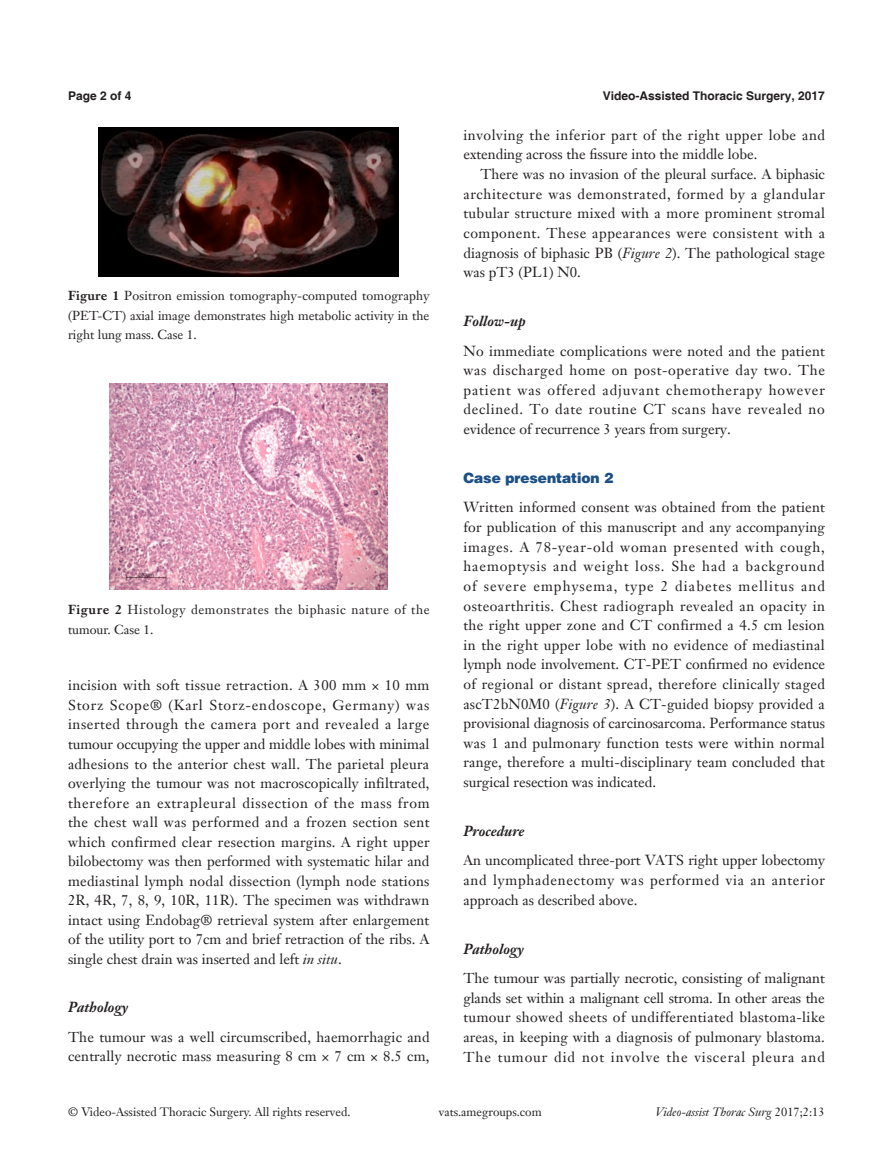
<style>
.page{position:relative;width:893px;height:1170px;background:#fff}
.page>*{position:absolute;margin:0;border:0;box-sizing:border-box;transform-origin:0 0}
.t1{font:14.25px/19.6px "Janson Text LT";letter-spacing:.005em;color:#231f20;text-align:justify}
.t2{font:14.25px/19.6px "Janson Text LT";letter-spacing:.035em;color:#231f20}
.二级标题斜体-6_5{font:italic 700 14.25px "Janson Text LT";color:#231f20}
.一级标题-6_5{font:900 14.25px "Helvetica";color:#1c5085}
.二级标题下沉{font:12.75px/19.5px "Janson Text LT";color:#231f20;text-align:justify}
.二级标题下沉-2{font:12.75px/19.5px "Janson Text LT";letter-spacing:.045em;color:#231f20}
.t3{font:12px "Janson Text LT";color:#231f20}
.t4{font:700 12px "Helvetica";color:#231f20}
.t5{font:italic 12px "Janson Text LT";color:#231f20}
.s1{font-weight:700}
.s2{font-style:italic}
.s3{font-style:normal}
</style>
<div class="page">
<img style="left:99px;top:128px;width:300px;height:148px">
<img style="left:110px;top:383px;width:278px;height:206px">
<p class="t4" style="left:68px;top:88px;width:65px">Page 2 of 4</p>
<p class="t4" style="left:603px;top:88px;width:224px">Video-Assisted Thoracic Surgery, 2017</p>
<p class="二级标题下沉" style="left:68px;top:286px;width:363px"><span class="s1">Figure 1</span> Positron emission tomography-computed tomography (PET-CT) axial image demonstrates high metabolic activity in the right lung mass. Case 1.</p>
<p class="二级标题下沉-2" style="left:68px;top:600px;width:363px"><span class="s1">Figure 2</span> Histology demonstrates the biphasic nature of the tumour. Case 1.</p>
<p class="t1" style="left:68px;top:675px;width:363px">incision with soft tissue retraction. A 300 mm × 10 mm Storz Scope® (Karl Storz-endoscope, Germany) was inserted through the camera port and revealed a large tumour occupying the upper and middle lobes with minimal adhesions to the anterior chest wall. The parietal pleura overlying the tumour was not macroscopically infiltrated, therefore an extrapleural dissection of the mass from the chest wall was performed and a frozen section sent which confirmed clear resection margins. A right upper bilobectomy was then performed with systematic hilar and mediastinal lymph nodal dissection (lymph node stations 2R, 4R, 7, 8, 9, 10R, 11R). The specimen was withdrawn intact using Endobag® retrieval system after enlargement of the utility port to 7cm and brief retraction of the ribs. A single chest drain was inserted and left <span class="s2">in situ</span>.</p>
<p class="二级标题斜体-6_5" style="left:68px;top:998px;width:62px">Pathology</p>
<p class="t1" style="left:68px;top:1026px;width:363px">The tumour was a well circumscribed, haemorrhagic and centrally necrotic mass measuring 8 cm × 7 cm × 8.5 cm,</p>
<p class="t2" style="left:463px;top:125px;width:363px">involving the inferior part of the right upper lobe and extending across the fissure into the middle lobe.</p>
<p class="t1" style="left:463px;top:164px;width:363px;text-indent:17px">There was no invasion of the pleural surface. A biphasic architecture was demonstrated, formed by a glandular tubular structure mixed with a more prominent stromal component. These appearances were consistent with a diagnosis of biphasic PB (<span class="s2">Figure 2</span>). The pathological stage was pT3 (PL1) N0.</p>
<p class="二级标题斜体-6_5" style="left:463px;top:312px;width:64px">Follow-up</p>
<p class="t1" style="left:463px;top:340px;width:363px">No immediate complications were noted and the patient was discharged home on post-operative day two. The patient was offered adjuvant chemotherapy however declined. To date routine CT scans have revealed no evidence of recurrence 3 years from surgery.</p>
<p class="一级标题-6_5" style="left:463px;top:468px;width:151px">Case presentation 2</p>
<p class="t1" style="left:463px;top:497px;width:363px">Written informed consent was obtained from the patient for publication of this manuscript and any accompanying images. A 78-year-old woman presented with cough, haemoptysis and weight loss. She had a background of severe emphysema, type 2 diabetes mellitus and osteoarthritis. Chest radiograph revealed an opacity in the right upper zone and CT confirmed a 4.5 cm lesion in the right upper lobe with no evidence of mediastinal lymph node involvement. CT-PET confirmed no evidence of regional or distant spread, therefore clinically staged ascT2bN0M0 (<span class="s2">Figure 3</span>). A CT-guided biopsy provided a provisional diagnosis of carcinosarcoma. Performance status was 1 and pulmonary function tests were within normal range, therefore a multi-disciplinary team concluded that surgical resection was indicated.</p>
<p class="二级标题斜体-6_5" style="left:463px;top:821px;width:63px">Procedure</p>
<p class="t1" style="left:463px;top:850px;width:363px">An uncomplicated three-port VATS right upper lobectomy and lymphadenectomy was performed via an anterior approach as described above.</p>
<p class="二级标题斜体-6_5" style="left:463px;top:939px;width:62px">Pathology</p>
<p class="t1" style="left:463px;top:968px;width:363px">The tumour was partially necrotic, consisting of malignant glands set within a malignant cell stroma. In other areas the tumour showed sheets of undifferentiated blastoma-like areas, in keeping with a diagnosis of pulmonary blastoma.<br>The tumour did not involve the visceral pleura and</p>
<p class="t3" style="left:68px;top:1104px;width:284px">© Video-Assisted Thoracic Surgery. All rights reserved.</p>
<p class="t3" style="left:439px;top:1104px;width:104px">vats.amegroups.com</p>
<p class="t5" style="left:655px;top:1104px;width:171px">Video-assist Thorac Surg <span class="s3">2017;2:13</span></p>
</div>
